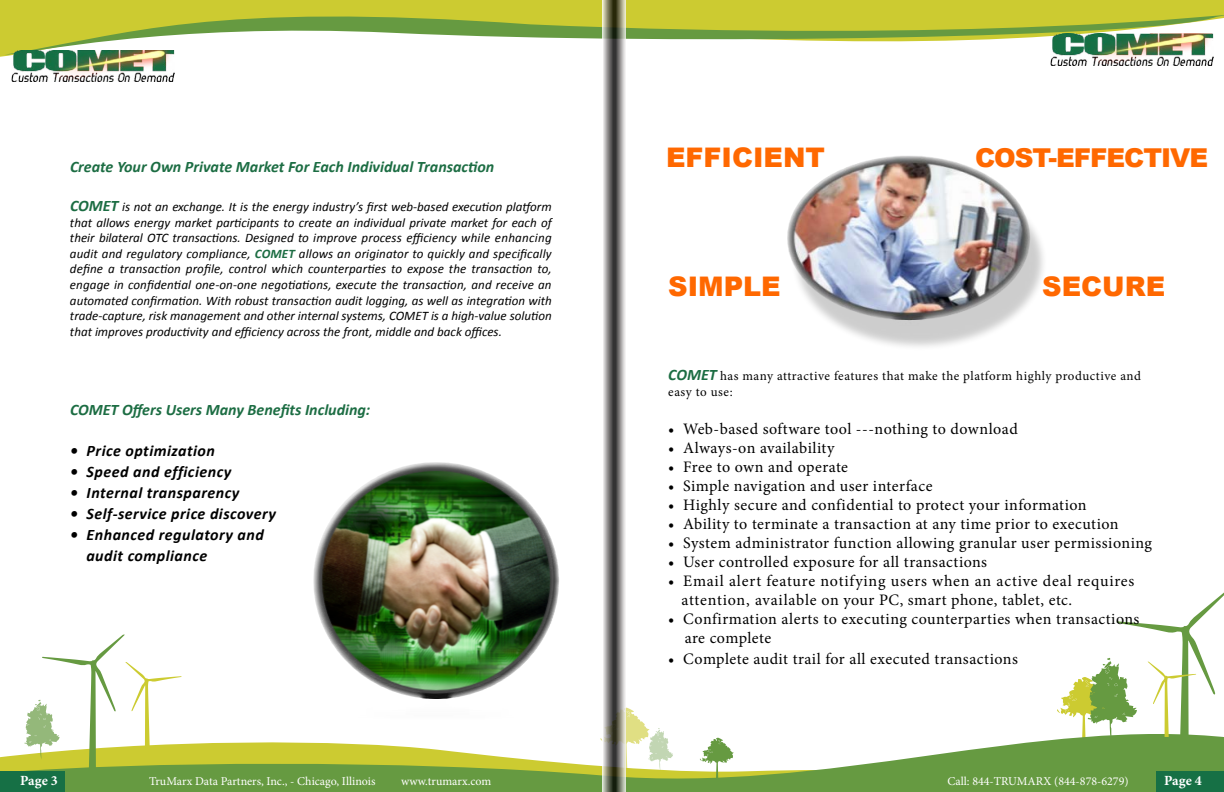
<style>
.page{position:relative;width:1224px;height:792px;background:#fff}
.page>*{position:absolute;margin:0;border:0;box-sizing:border-box;transform-origin:0 0}
.t1{font:900 27px "Arial";color:#ff6800}
.t2{font:900 26px "Arial";letter-spacing:-.04em;color:#ff6800}
.t3{font:16px/19px "Minion Pro";letter-spacing:.03em;color:#000}
.t4{font:italic 700 16px/21px "Calibri";letter-spacing:.03em;color:#000}
.t5{font:italic 700 16px "Calibri";color:#1c6d43}
.t6{font:700 14px "Minion Pro";color:#fff}
.t7{font:italic 13px/15.6px "Calibri";color:#000;text-align:justify}
.t8{font:13px/15.6px "Minion Pro";letter-spacing:.035em;color:#000}
.t9{font:12px "Minion Pro";color:#fff}
.s1{font-weight:700;font-size:16px;color:#1c6d43}
.s2{font-weight:700;color:#1c6d43}
.s3{font-family:"Calibri";font-weight:700;font-style:italic;font-size:16px;color:#1c6d43}
</style>
<div class="page">
<svg style="left:0;top:0;width:1224px;height:57px"></svg>
<svg style="left:0;top:737px;width:1156px;height:55px;fill:#669a41"></svg>
<svg style="left:699px;top:738px;width:35px;height:44px"></svg>
<svg style="left:600px;top:708px;width:73px;height:63px"></svg>
<svg style="left:1056px;top:592px;width:168px;height:182px"></svg>
<svg style="left:24px;top:634px;width:158px;height:137px"></svg>
<svg style="left:5px;top:1px;width:1219px;height:54px;fill:#cccb31"></svg>
<div style="left:1156px;top:771px;width:68px;height:21px;background:#167045"></div>
<div style="left:0;top:771px;width:65px;height:21px;background:#167045"></div>
<img style="left:1050px;top:34px;width:163px;height:32px">
<div style="left:307px;top:456px;width:226px;height:262px;background:#fff;opacity:.75"></div>
<div style="left:329px;top:501px;width:237px;height:220px;background:#000;opacity:.75"></div>
<div style="left:791px;top:172px;width:257px;height:182px;background:#000;opacity:.2"></div>
<img style="left:787px;top:156px;width:251px;height:173px">
<svg style="left:602px;top:0;width:24px;height:792px"></svg>
<img style="left:11px;top:50px;width:164px;height:32px">
<p class="t5" style="left:70px;top:157px;width:426px">Create Your Own Private Market For Each Individual Transaction</p>
<p class="t7" style="left:70px;top:198px;width:483px"><span class="s1">COMET</span> is not an exchange. It is the energy industry’s first web-based execution platform that allows energy market participants to create an individual private market for each of their bilateral OTC transactions. Designed to improve process efficiency while enhancing audit and regulatory compliance, <span class="s2">COMET</span> allows an originator to quickly and specifically define a transaction profile, control which counterparties to expose the transaction to, engage in confidential one-on-one negotiations, execute the transaction, and receive an automated confirmation. With robust transaction audit logging, as well as integration with trade-capture, risk management and other internal systems, COMET is a high-value solution that improves productivity and efficiency across the front, middle and back offices.</p>
<p class="t5" style="left:70px;top:400px;width:302px">COMET Offers Users Many Benefits Including:</p>
<p class="t4" style="left:70px;top:440px;width:146px">• Price optimization</p>
<p class="t4" style="left:70px;top:461px;width:163px">• Speed and efficiency</p>
<p class="t4" style="left:70px;top:482px;width:171px">• Internal transparency</p>
<p class="t4" style="left:70px;top:503px;width:208px">• Self-service price discovery</p>
<p class="t4" style="left:86px;top:524px;width:179px;text-indent:-16px">• Enhanced regulatory and audit compliance</p>
<h1 class="t1" style="left:666px;top:138px;width:161px">EFFICIENT</h1>
<h2 class="t2" style="left:975px;top:138px;width:235px">COST-EFFECTIVE</h2>
<h1 class="t1" style="left:668px;top:267px;width:114px">SIMPLE</h1>
<h1 class="t1" style="left:1042px;top:267px;width:124px">SECURE</h1>
<p class="t8" style="left:668px;top:369px;width:474px"><span class="s3">COMET</span> has many attractive features that make the platform highly productive and easy to use:</p>
<p class="t3" style="left:668px;top:420px;width:351px">• Web-based software tool ---nothing to download</p>
<p class="t3" style="left:668px;top:439px;width:168px">• Always-on availability</p>
<p class="t3" style="left:668px;top:458px;width:181px">• Free to own and operate</p>
<p class="t3" style="left:668px;top:477px;width:266px">• Simple navigation and user interface</p>
<p class="t3" style="left:668px;top:496px;width:420px">• Highly secure and confidential to protect your information</p>
<p class="t3" style="left:668px;top:515px;width:452px">• Ability to terminate a transaction at any time prior to execution</p>
<p class="t3" style="left:668px;top:534px;width:485px">• System administrator function allowing granular user permissioning</p>
<p class="t3" style="left:668px;top:553px;width:320px">• User controlled exposure for all transactions</p>
<p class="t3" style="left:682px;top:572px;width:454px;text-indent:-13px">• Email alert feature notifying users when an active deal requires attention, available on your PC, smart phone, tablet, etc.</p>
<p class="t3" style="left:685px;top:610px;width:456px;text-indent:-16px">• Confirmation alerts to executing counterparties when transactions are complete</p>
<p class="t3" style="left:668px;top:650px;width:351px">• Complete audit trail for all executed transactions</p>
<p class="t6" style="left:20px;top:770px;width:39px">Page 3</p>
<p class="t9" style="left:149px;top:773px;width:228px">TruMarx Data Partners, Inc., - Chicago, Illinois</p>
<p class="t9" style="left:401px;top:773px;width:92px">www.trumarx.com</p>
<p class="t6" style="left:1164px;top:770px;width:39px">Page 4</p>
<p class="t9" style="left:947px;top:774px;width:183px">Call: 844-TRUMARX (844-878-6279)</p>
</div>
